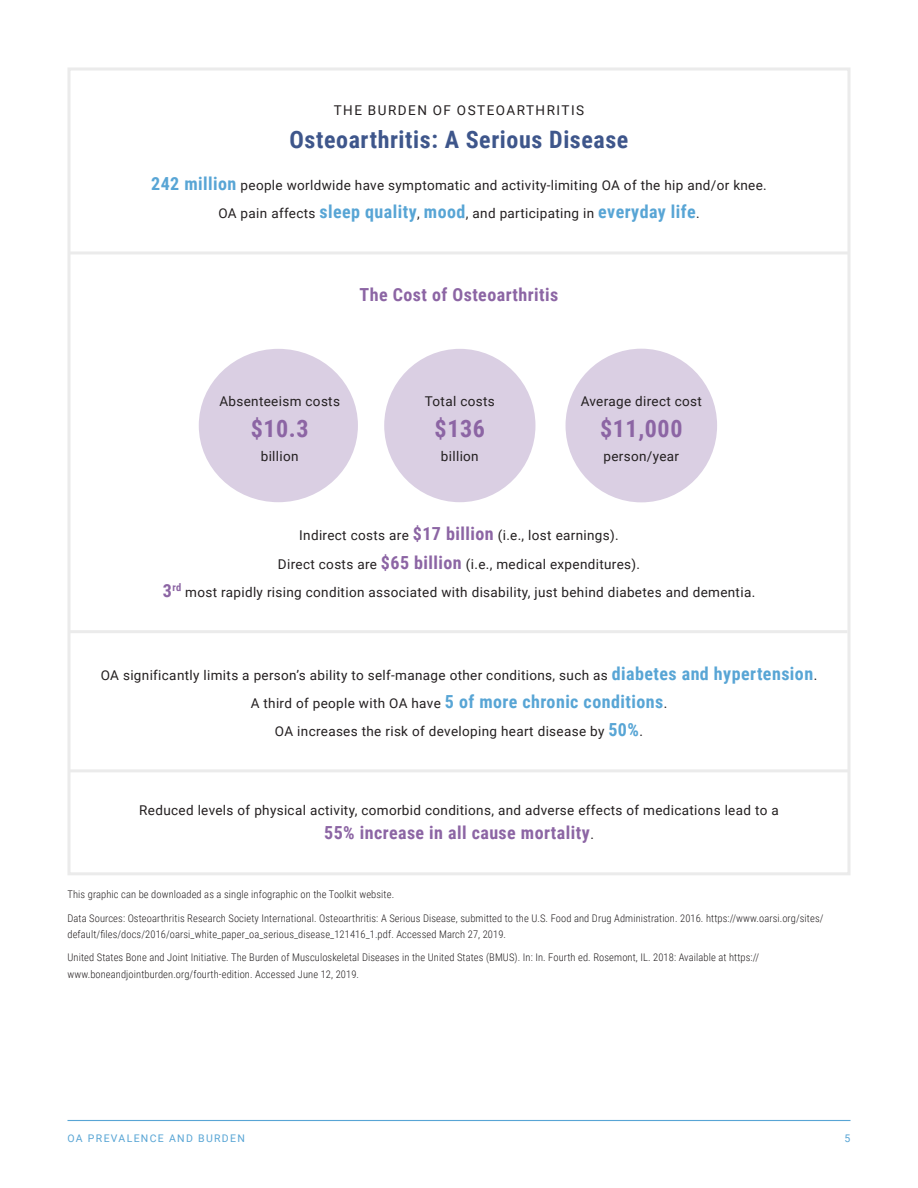
<style>
.page{position:relative;width:918px;height:1188px;background:#fff}
.page>*{position:absolute;margin:0;border:0;box-sizing:border-box;transform-origin:0 0}
.H2__Subhead_for_Sect{font:700 24px "Roboto Condensed";letter-spacing:.025em;color:#3e568b}
.H2__Subhead_for_Sect-2{font:700 24px "Roboto Condensed";letter-spacing:.025em;color:#8c65a4}
.t1{font:700 18px "Roboto Condensed";letter-spacing:.025em;color:#8c65a4}
.H2__Subhead_for_Sect-3{font:13.5px "Roboto";letter-spacing:.025em;color:#231f20}
.H2__Subhead_for_Sect-4{font:13.5px "Roboto";letter-spacing:.11em;color:#231f20}
.Cutline_for_Graphs_P{font:300 10.5px/16.5px "Roboto Condensed";letter-spacing:.01em;color:#231f20}
.t2{font:10.5px "Roboto";letter-spacing:.125em;color:#58a5d5}
.s1{font-family:"Roboto Condensed";font-weight:700;font-size:18px;color:#58a5d5}
.s2{font-family:"Roboto Condensed";font-weight:700;font-size:18px;color:#8c65a4}
.s3{font-family:"Roboto";font-weight:400;font-size:13.5px;color:#231f20}
</style>
<div class="page">
<hr style="left:68px;top:1120px;width:782px;height:1px;background:#58a5d5">
<div style="left:199px;top:349px;width:159px;height:153px;background:#dacfe3;border-radius:50%"></div>
<div style="left:384px;top:349px;width:151px;height:153px;background:#dacfe3;border-radius:50%"></div>
<div style="left:566px;top:349px;width:151px;height:153px;background:#dacfe3;border-radius:50%"></div>
<hr style="left:69px;top:251px;width:780px;height:3px;background:#ebebeb">
<hr style="left:69px;top:630px;width:779px;height:3px;background:#ebebeb">
<hr style="left:69px;top:769px;width:780px;height:3px;background:#ebebeb">
<p class="H2__Subhead_for_Sect-4" style="left:334px;top:101px;width:252px">THE BURDEN OF OSTEOARTHRITIS</p>
<p class="H2__Subhead_for_Sect" style="left:289px;top:123px;width:340px">Osteoarthritis: A Serious Disease</p>
<p class="H2__Subhead_for_Sect-3" style="left:151px;top:176px;width:617px"><span class="s1">242 million</span> people worldwide have symptomatic and activity-limiting OA of the hip and/or knee.</p>
<p class="H2__Subhead_for_Sect-3" style="left:218px;top:204px;width:483px">OA pain affects <span class="s1">sleep quality</span>, <span class="s1">mood</span>, and participating in <span class="s1">everyday life</span>.</p>
<p class="t1" style="left:360px;top:282px;width:200px">The Cost of Osteoarthritis</p>
<p class="H2__Subhead_for_Sect-3" style="left:219px;top:392px;width:122px">Absenteeism costs</p>
<p class="H2__Subhead_for_Sect-2" style="left:251px;top:412px;width:59px">$10.3</p>
<p class="H2__Subhead_for_Sect-3" style="left:261px;top:447px;width:39px">billion</p>
<p class="H2__Subhead_for_Sect-3" style="left:425px;top:392px;width:71px">Total costs</p>
<p class="H2__Subhead_for_Sect-2" style="left:435px;top:412px;width:52px">$136</p>
<p class="H2__Subhead_for_Sect-3" style="left:441px;top:447px;width:39px">billion</p>
<p class="H2__Subhead_for_Sect-3" style="left:581px;top:392px;width:123px">Average direct cost</p>
<p class="H2__Subhead_for_Sect-2" style="left:600px;top:412px;width:84px">$11,000</p>
<p class="H2__Subhead_for_Sect-3" style="left:603px;top:447px;width:77px">person/year</p>
<p class="H2__Subhead_for_Sect-3" style="left:299px;top:526px;width:321px">Indirect costs are <span class="s2">$17 billion</span> (i.e., lost earnings).</p>
<p class="H2__Subhead_for_Sect-3" style="left:278px;top:555px;width:364px">Direct costs are <span class="s2">$65 billion</span> (i.e., medical expenditures).</p>
<p class="H2__Subhead_for_Sect-3" style="left:163px;top:583px;width:594px"><span class="s2">3</span><sup>rd</sup> most rapidly rising condition associated with disability, just behind diabetes and dementia.</p>
<p class="H2__Subhead_for_Sect-3" style="left:101px;top:665px;width:718px">OA significantly limits a person’s ability to self-manage other conditions, such as <span class="s1">diabetes and hypertension</span>.</p>
<p class="H2__Subhead_for_Sect-3" style="left:251px;top:694px;width:418px">A third of people with OA have <span class="s1">5 of more chronic conditions</span>.</p>
<p class="H2__Subhead_for_Sect-3" style="left:275px;top:722px;width:370px">OA increases the risk of developing heart disease by <span class="s1">50%</span>.</p>
<p class="H2__Subhead_for_Sect-3" style="left:139px;top:801px;width:641px">Reduced levels of physical activity, comorbid conditions, and adverse effects of medications lead to a</p>
<p class="t1" style="left:324px;top:820px;width:271px">55% increase in all cause mortality<span class="s3">.</span></p>
<p class="Cutline_for_Graphs_P" style="left:68px;top:886px;width:328px">This graphic can be downloaded as a single infographic on the Toolkit website.</p>
<p class="Cutline_for_Graphs_P" style="left:68px;top:909px;width:758px">Data Sources: Osteoarthritis Research Society International. Osteoarthritis: A Serious Disease, submitted to the U.S. Food and Drug Administration. 2016. https://www.oarsi.org/sites/ default/files/docs/2016/oarsi_white_paper_oa_serious_disease_121416_1.pdf. Accessed March 27, 2019.</p>
<p class="Cutline_for_Graphs_P" style="left:68px;top:949px;width:693px">United States Bone and Joint Initiative. The Burden of Musculoskeletal Diseases in the United States (BMUS). In: In. Fourth ed. Rosemont, IL. 2018: Available at https:// www.boneandjointburden.org/fourth-edition. Accessed June 12, 2019.</p>
<p class="t2" style="left:68px;top:1131px;width:179px">OA PREVALENCE AND BURDEN</p>
<p class="t2" style="left:845px;top:1131px;width:7px">5</p>
</div>
